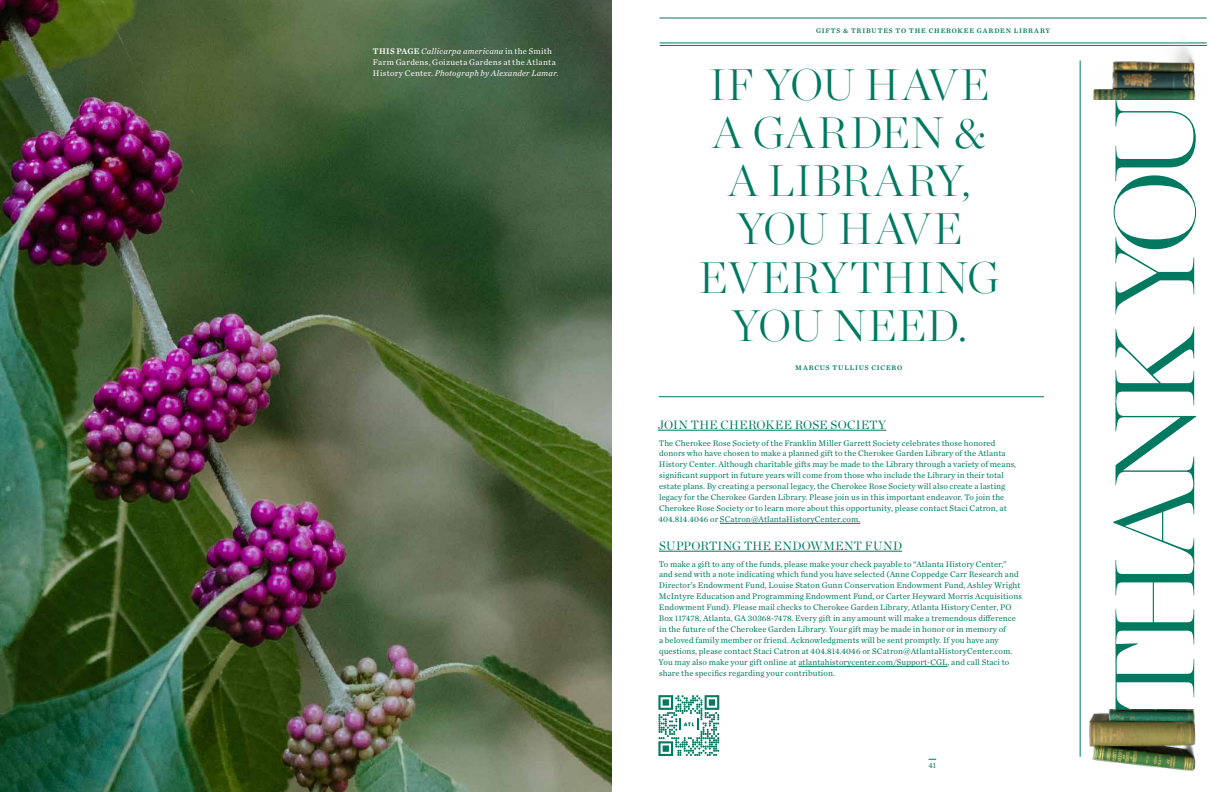
<style>
.page{position:relative;width:1224px;height:792px;background:#fff}
.page>*{position:absolute;margin:0;border:0;box-sizing:border-box;transform-origin:0 0}
.t1{font:200 112.8px "Chronicle Display";letter-spacing:-.055em;color:#007961}
.t2{font:200 44px/48.1px "Chronicle Display";letter-spacing:.02em;color:#007961;text-align:center}
.t3{font:12px "Chronicle Display";letter-spacing:.025em;color:#007961}
.t4{font:8.5px/11px "Chronicle Text G1";letter-spacing:.01em;color:#007961}
.t5{font:8.5px/11px "Chronicle Text G1";letter-spacing:.04em;color:#fff}
.t6{font:8px "Chronicle Text G1";color:#007961}
.t7{font:7px "Chronicle Text G1 Semi";letter-spacing:.12em;color:#007961}
.s1{font-family:"Chronicle Text G1 Semi"}
.s2{font-style:italic}
</style>
<div class="page">
<hr style="left:659px;top:18px;width:548px;height:1px;background:#007961">
<hr style="left:660px;top:43px;width:547px;height:1px;background:#007961">
<hr style="left:660px;top:45px;width:547px;height:1px;background:#007961">
<hr style="left:1080px;top:61px;width:1px;height:696px;background:#007961">
<hr style="left:658px;top:430px;width:228px;height:1px;background:#007961">
<hr style="left:720px;top:523px;width:140px;height:1px;background:#007961">
<hr style="left:659px;top:551px;width:243px;height:1px;background:#007961">
<hr style="left:798px;top:666px;width:150px;height:1px;background:#007961">
<hr style="left:659px;top:396px;width:385px;height:1px;background:#007961">
<img style="left:1077px;top:17px;width:130px;height:82px">
<img style="left:1079px;top:710px;width:117px;height:62px">
<img style="left:0;top:0;width:612px;height:792px">
<svg style="left:658px;top:695px;width:61px;height:61px"></svg>
<p class="t5" style="left:373px;top:46px;width:187px"><span class="s1">THIS PAGE</span> <span class="s2">Callicarpa americana</span> in the Smith<br>Farm Gardens, Goizueta Gardens at the Atlanta<br>History Center. <span class="s2">Photograph by Alexander Lamar.</span></p>
<p class="t7" style="left:816px;top:25px;width:236px">GIFTS &amp; TRIBUTES TO THE CHEROKEE GARDEN LIBRARY</p>
<h2 class="t2" style="left:699px;top:57px;width:303px">IF YOU HAVE<br>A GARDEN &amp;<br>A LIBRARY,<br>YOU HAVE<br>EVERYTHING<br>YOU NEED.</h2>
<p class="t7" style="left:795px;top:363px;width:109px">MARCUS TULLIUS CICERO</p>
<h3 class="t3" style="left:658px;top:416px;width:230px">JOIN THE CHEROKEE ROSE SOCIETY</h3>
<p class="t4" style="left:658px;top:437px;width:359px">The Cherokee Rose Society of the Franklin Miller Garrett Society celebrates those honored donors who have chosen to make a planned gift to the Cherokee Garden Library of the Atlanta History Center. Although charitable gifts may be made to the Library through a variety of means, significant support in future years will come from those who include the Library in their total estate plans. By creating a personal legacy, the Cherokee Rose Society will also create a lasting legacy for the Cherokee Garden Library. Please join us in this important endeavor. To join the Cherokee Rose Society or to learn more about this opportunity, please contact Staci Catron, at 404.814.4046 or SCatron@AtlantaHistoryCenter.com.</p>
<h3 class="t3" style="left:659px;top:537px;width:245px">SUPPORTING THE ENDOWMENT FUND</h3>
<p class="t4" style="left:659px;top:558px;width:365px">To make a gift to any of the funds, please make your check payable to “Atlanta History Center,” and send with a note indicating which fund you have selected (Anne Coppedge Carr Research and Director’s Endowment Fund, Louise Staton Gunn Conservation Endowment Fund, Ashley Wright McIntyre Education and Programming Endowment Fund, or Carter Heyward Morris Acquisitions Endowment Fund). Please mail checks to Cherokee Garden Library, Atlanta History Center, PO Box 117478, Atlanta, GA 30368-7478. Every gift in any amount will make a tremendous difference in the future of the Cherokee Garden Library. Your gift may be made in honor or in memory of<br>a beloved family member or friend. Acknowledgments will be sent promptly. If you have any questions, please contact Staci Catron at 404.814.4046 or SCatron@AtlantaHistoryCenter.com.<br>You may also make your gift online at atlantahistorycenter.com/Support-CGL, and call Staci to share the specifics regarding your contribution.</p>
<p class="t6" style="left:929px;top:760px;width:9px">41</p>
<h1 class="t1" style="left:1069px;top:717px;width:621px;rotate:-90deg">THANK YOU</h1>
</div>
